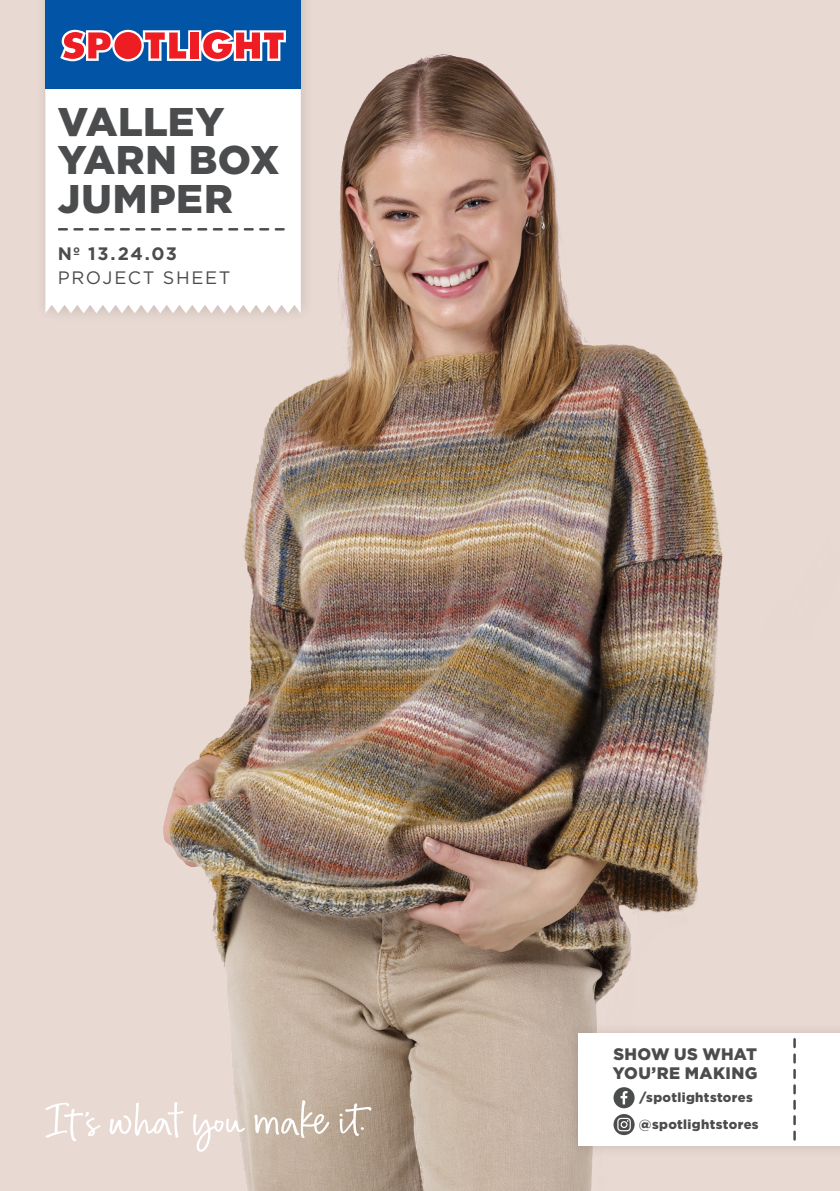
<style>
.page{position:relative;width:840px;height:1191px;background:#fff}
.page>*{position:absolute;margin:0;border:0;box-sizing:border-box;transform-origin:0 0}
.t1{font:900 40px/38.4px "Gotham";letter-spacing:.01em;color:#4b4c4d}
.t2{font:18px/24px "Gotham";letter-spacing:.095em;color:#4b4c4d}
.t3{font:900 16.6px/19.4px "Gotham";letter-spacing:.02em;color:#4b4c4d}
.t4{font:900 13px/26.8px "Gotham";letter-spacing:.025em;color:#4b4c4d}
.s1{font-weight:700}
</style>
<div class="page">
<img style="left:0;top:0;width:839px;height:1191px">
<svg style="left:193px;top:1114px;width:52px;height:37px"></svg>
<svg style="left:45px;top:1102px;width:56px;height:39px"></svg>
<svg style="left:109px;top:1102px;width:74px;height:35px"></svg>
<svg style="left:339px;top:1103px;width:32px;height:33px"></svg>
<svg style="left:254px;top:1100px;width:75px;height:38px"></svg>
<div style="left:566px;top:1022px;width:273px;height:137px;background:#231f20;opacity:.15"></div>
<div style="left:577px;top:1033px;width:262px;height:112px;background:#fff"></div>
<svg style="left:793px;top:1039px;width:2px;height:100px"></svg>
<div style="left:613px;top:1087px;width:21px;height:21px;background:#4b4c4d;border-radius:50%"></div>
<svg style="left:620px;top:1091px;width:7px;height:13px"></svg>
<svg style="left:613px;top:1114px;width:21px;height:21px"></svg>
<svg style="left:617px;top:1117px;width:13px;height:14px"></svg>
<div style="left:34px;top:0;width:280px;height:325px;background:#e4d5ce"></div>
<div style="left:45px;top:89px;width:255px;height:224px;background:#fff"></div>
<svg style="left:59px;top:228px;width:224px;height:2px"></svg>
<div style="left:45px;top:0;width:255px;height:89px;background:#0154a6"></div>
<svg style="left:60px;top:30px;width:226px;height:31px"></svg>
<p class="t1" style="left:58px;top:102px;width:223px">VALLEY<br>YARN BOX<br>JUMPER</p>
<p class="t2" style="left:58px;top:241px;width:174px"><span class="s1">Nº 13.24.03<br></span>PROJECT SHEET</p>
<p class="t3" style="left:612px;top:1043px;width:146px">SHOW US WHAT<br>YOU’RE MAKING</p>
<p class="t4" style="left:638px;top:1084px;width:121px">/spotlightstores @spotlightstores</p>
</div>
